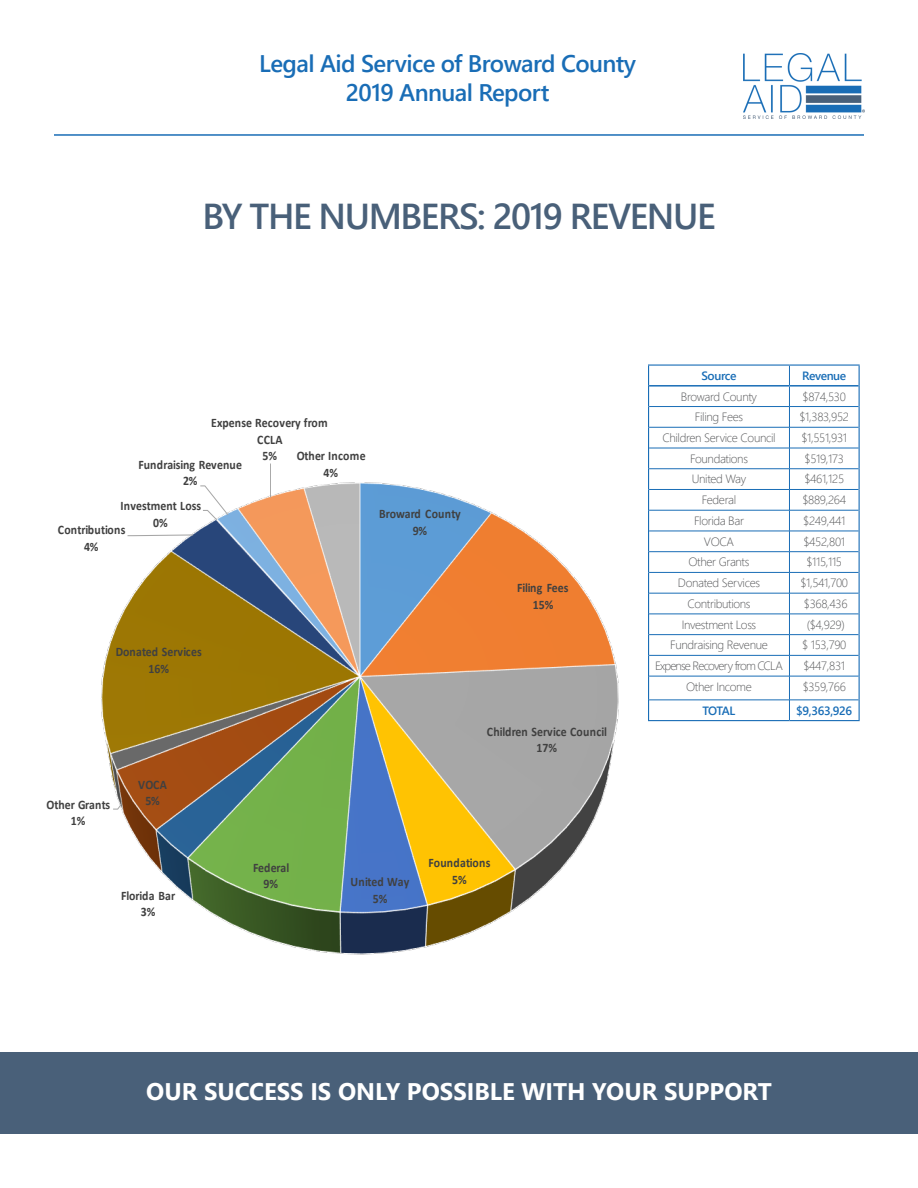
<style>
.page{position:relative;width:918px;height:1188px;background:#fff}
.page>*{position:absolute;margin:0;border:0;box-sizing:border-box;transform-origin:0 0}
.t1{font:600 36px "Segoe UI";letter-spacing:-.04em;color:#496079}
.t2{font:600 24px "Segoe UI";letter-spacing:-.025em;color:#196db6}
.t3{font:700 24px "Segoe UI";color:#fff}
.t4{font:700 13.05px/16.6px "Calibri";letter-spacing:.005em;color:#404040;text-align:center;scale:.91 1}
.t5{font:700 13.05px/16.6px "Calibri";letter-spacing:-.015em;color:#404040;text-align:center;scale:.91 1}
.t6{font:300 12px "Segoe UI";letter-spacing:-.03em;color:#57585a}
.t7{font:600 12px "Segoe UI";letter-spacing:-.03em;color:#196db6}
.t8{font:300 12px "Segoe UI";letter-spacing:-.07em;color:#57585a}
</style>
<div class="page">
<hr style="left:649px;top:406px;width:140px;height:1px;background:#196db6">
<hr style="left:789px;top:406px;width:70px;height:1px;background:#196db6">
<hr style="left:649px;top:427px;width:140px;height:1px;background:#196db6">
<hr style="left:789px;top:427px;width:70px;height:1px;background:#196db6">
<hr style="left:649px;top:448px;width:140px;height:1px;background:#196db6">
<hr style="left:789px;top:448px;width:70px;height:1px;background:#196db6">
<hr style="left:649px;top:468px;width:140px;height:1px;background:#196db6">
<hr style="left:789px;top:468px;width:70px;height:1px;background:#196db6">
<hr style="left:649px;top:489px;width:140px;height:1px;background:#196db6">
<hr style="left:789px;top:489px;width:70px;height:1px;background:#196db6">
<hr style="left:649px;top:510px;width:140px;height:1px;background:#196db6">
<hr style="left:789px;top:510px;width:70px;height:1px;background:#196db6">
<hr style="left:649px;top:531px;width:140px;height:1px;background:#196db6">
<hr style="left:789px;top:531px;width:70px;height:1px;background:#196db6">
<hr style="left:649px;top:551px;width:140px;height:1px;background:#196db6">
<hr style="left:789px;top:551px;width:70px;height:1px;background:#196db6">
<hr style="left:649px;top:572px;width:140px;height:1px;background:#196db6">
<hr style="left:789px;top:572px;width:70px;height:1px;background:#196db6">
<hr style="left:649px;top:593px;width:140px;height:1px;background:#196db6">
<hr style="left:789px;top:593px;width:70px;height:1px;background:#196db6">
<hr style="left:649px;top:614px;width:140px;height:1px;background:#196db6">
<hr style="left:789px;top:614px;width:70px;height:1px;background:#196db6">
<hr style="left:649px;top:634px;width:140px;height:1px;background:#196db6">
<hr style="left:789px;top:634px;width:70px;height:1px;background:#196db6">
<hr style="left:649px;top:655px;width:140px;height:1px;background:#196db6">
<hr style="left:789px;top:655px;width:70px;height:1px;background:#196db6">
<hr style="left:649px;top:676px;width:140px;height:1px;background:#196db6">
<hr style="left:789px;top:676px;width:70px;height:1px;background:#196db6">
<hr style="left:649px;top:700px;width:140px;height:1px;background:#196db6">
<hr style="left:789px;top:700px;width:70px;height:1px;background:#196db6">
<svg style="left:789px;top:366px;width:1px;height:354px"></svg>
<hr style="left:648px;top:720px;width:141px;height:1px;background:#196db6">
<hr style="left:789px;top:720px;width:71px;height:1px;background:#196db6">
<hr style="left:648px;top:364px;width:141px;height:2px;background:#196db6">
<svg style="left:648px;top:366px;width:1px;height:354px"></svg>
<hr style="left:789px;top:364px;width:71px;height:2px;background:#196db6">
<svg style="left:859px;top:366px;width:1px;height:354px"></svg>
<hr style="left:649px;top:385px;width:140px;height:2px;background:#196db6">
<hr style="left:789px;top:385px;width:70px;height:2px;background:#196db6">
<svg style="left:101px;top:463px;width:518px;height:492px"></svg>
<img style="left:743px;top:54px;width:121px;height:64px">
<hr style="left:54px;top:134px;width:810px;height:2px;background:#196db6">
<div style="left:0;top:1052px;width:918px;height:82px;background:#496079"></div>
<p class="t2" style="left:259px;top:41px;width:378px">Legal Aid Service of Broward County</p>
<p class="t2" style="left:346px;top:70px;width:205px">2019 Annual Report</p>
<p class="t1" style="left:203px;top:183px;width:515px">BY THE NUMBERS: 2019 REVENUE</p>
<p class="t4" style="left:211px;top:415px;width:130px;line-height:16.2px">Expense Recovery from<br>CCLA<br>5%</p>
<p class="t4" style="left:297px;top:448px;width:77px">Other Income<br>4%</p>
<p class="t4" style="left:138px;top:456px;width:115px">Fundraising Revenue<br>2%</p>
<p class="t4" style="left:121px;top:497px;width:90px">Investment Loss<br>0%</p>
<p class="t4" style="left:58px;top:522px;width:76px">Contributions<br>4%</p>
<p class="t4" style="left:379px;top:505px;width:91px">Broward County<br>9%</p>
<p class="t4" style="left:116px;top:643px;width:96px">Donated Services<br>16%</p>
<p class="t4" style="left:138px;top:776px;width:33px">VOCA</p>
<p class="t4" style="left:47px;top:796px;width:72px">Other Grants</p>
<p class="t4" style="left:145px;top:792px;width:17px">5%</p>
<p class="t4" style="left:71px;top:812px;width:17px">1%</p>
<p class="t5" style="left:517px;top:579px;width:58px">Filing Fees<br>15%</p>
<p class="t4" style="left:487px;top:723px;width:134px">Children Service Council<br>17%</p>
<p class="t4" style="left:121px;top:887px;width:61px">Florida Bar<br>3%</p>
<p class="t4" style="left:253px;top:859px;width:41px">Federal<br>9%</p>
<p class="t4" style="left:429px;top:854px;width:69px">Foundations</p>
<p class="t4" style="left:351px;top:873px;width:66px">United Way</p>
<p class="t4" style="left:452px;top:871px;width:17px">5%</p>
<p class="t4" style="left:373px;top:890px;width:17px">5%</p>
<p class="t7" style="left:701px;top:364px;width:37px">Source</p>
<p class="t7" style="left:802px;top:364px;width:46px">Revenue</p>
<p class="t6" style="left:681px;top:385px;width:78px">Broward County</p>
<p class="t6" style="left:803px;top:385px;width:45px">$874,530</p>
<p class="t6" style="left:695px;top:406px;width:50px">Filing Fees</p>
<p class="t6" style="left:799px;top:406px;width:51px">$1,383,952</p>
<p class="t6" style="left:662px;top:426px;width:115px">Children Service Council</p>
<p class="t6" style="left:801px;top:426px;width:47px">$1,551,931</p>
<p class="t6" style="left:690px;top:447px;width:60px">Foundations</p>
<p class="t6" style="left:805px;top:447px;width:41px">$519,173</p>
<p class="t6" style="left:692px;top:468px;width:56px">United Way</p>
<p class="t6" style="left:804px;top:468px;width:41px">$461,125</p>
<p class="t6" style="left:702px;top:489px;width:36px">Federal</p>
<p class="t6" style="left:802px;top:489px;width:45px">$889,264</p>
<p class="t6" style="left:694px;top:509px;width:51px">Florida Bar</p>
<p class="t6" style="left:803px;top:509px;width:44px">$249,441</p>
<p class="t6" style="left:704px;top:530px;width:32px">VOCA</p>
<p class="t6" style="left:803px;top:530px;width:43px">$452,801</p>
<p class="t6" style="left:689px;top:551px;width:63px">Other Grants</p>
<p class="t6" style="left:806px;top:551px;width:37px">$115,115</p>
<p class="t6" style="left:678px;top:572px;width:84px">Donated Services</p>
<p class="t6" style="left:800px;top:572px;width:49px">$1,541,700</p>
<p class="t6" style="left:687px;top:592px;width:65px">Contributions</p>
<p class="t6" style="left:804px;top:592px;width:45px">$368,436</p>
<p class="t6" style="left:682px;top:613px;width:76px">Investment Loss</p>
<p class="t6" style="left:807px;top:613px;width:40px">($4,929)</p>
<p class="t6" style="left:670px;top:634px;width:99px">Fundraising Revenue</p>
<p class="t6" style="left:802px;top:634px;width:46px">$ 153,790</p>
<p class="t8" style="left:655px;top:655px;width:129px">Expense Recovery from CCLA</p>
<p class="t6" style="left:803px;top:655px;width:43px">$447,831</p>
<p class="t6" style="left:686px;top:675px;width:67px">Other Income</p>
<p class="t6" style="left:803px;top:675px;width:45px">$359,766</p>
<p class="t7" style="left:703px;top:699px;width:34px">TOTAL</p>
<p class="t7" style="left:796px;top:699px;width:57px">$9,363,926</p>
<p class="t3" style="left:146px;top:1069px;width:627px">OUR SUCCESS IS ONLY POSSIBLE WITH YOUR SUPPORT</p>
</div>
